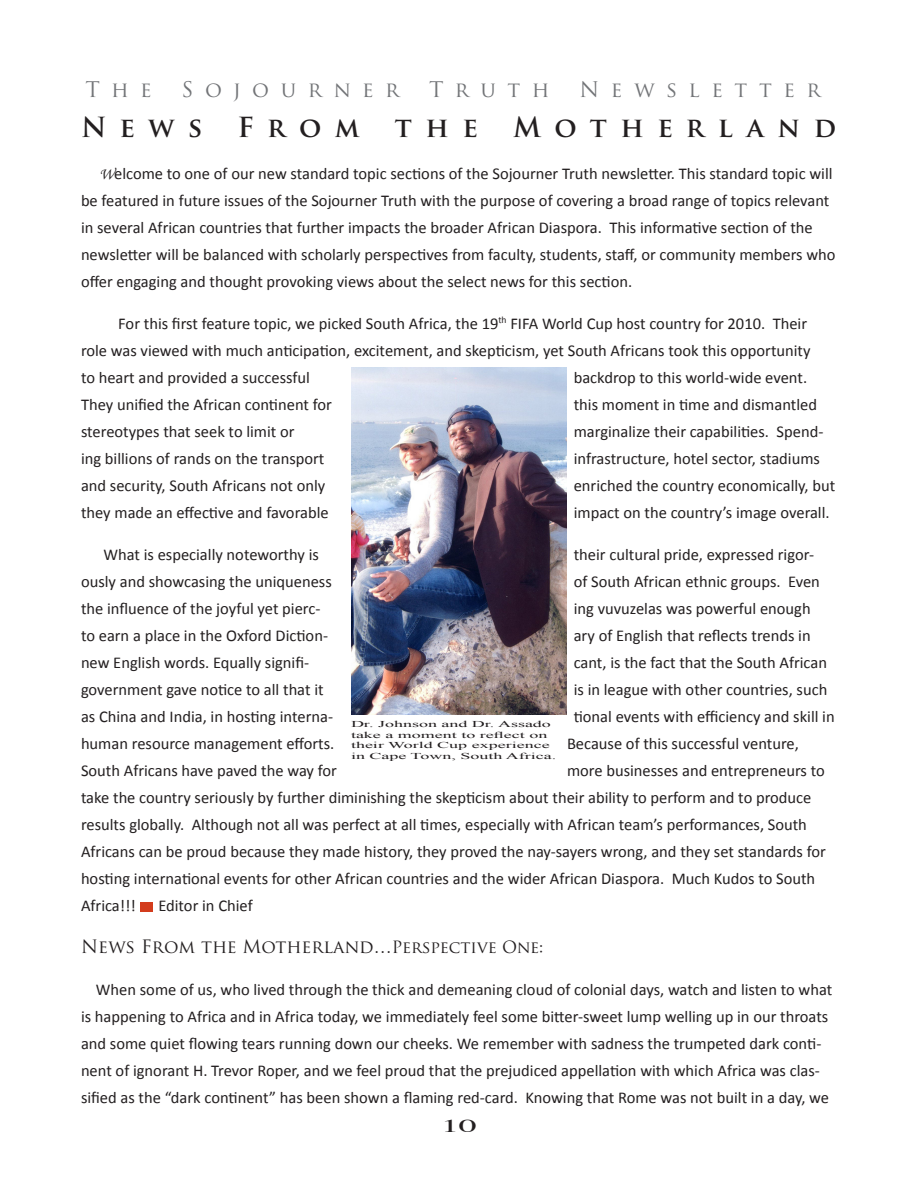
<style>
.page{position:relative;width:918px;height:1188px;background:#fff}
.page>*{position:absolute;margin:0;border:0;box-sizing:border-box;transform-origin:0 0}
.Heading_1{font:700 27px "Trajan Pro";letter-spacing:.5em;color:#231f20}
.t1{font:21px "Trajan Pro";letter-spacing:.55em;color:#727477}
.t2{font:18px "Trajan Pro";color:#231f20}
.t3{font:18px "Times";color:#231f20;scale:2 1}
.t4{font:16.5px/27px "Calibri";color:#231f20}
.t5{font:9px/10.8px "Times New Roman";color:#231f20;scale:2 1}
.s1{font-family:"Monotype Corsiva"}
.s2{font-size:16.5px}
</style>
<div class="page">
<img style="left:351px;top:368px;width:216px;height:346px">
<div style="left:140px;top:902px;width:12px;height:9px;background:#d33c1d"></div>
<p class="t1" style="left:86px;top:76px;width:68px">The</p>
<p class="t1" style="left:182px;top:76px;width:219px">Sojourner</p>
<p class="t1" style="left:429px;top:76px;width:122px">Truth</p>
<p class="t1" style="left:580px;top:76px;width:243px">Newsletter</p>
<p class="Heading_1" style="left:81px;top:110px;width:123px">News</p>
<p class="Heading_1" style="left:238px;top:110px;width:124px">From</p>
<p class="Heading_1" style="left:395px;top:110px;width:85px">the</p>
<p class="Heading_1" style="left:513px;top:110px;width:325px">Motherland</p>
<p class="t4" style="left:81px;top:159px;width:756px;text-indent:19px"><span class="s1">W</span>elcome to one of our new standard topic sections of the Sojourner Truth newsletter. This standard topic will be featured in future issues of the Sojourner Truth with the purpose of covering a broad range of topics relevant in several African countries that further impacts the broader African Diaspora. This informative section of the newsletter will be balanced with scholarly perspectives from faculty, students, staff, or community members who offer engaging and thought provoking views about the select news for this section.</p>
<p class="t4" style="left:81px;top:309px;width:731px;text-indent:37px">For this first feature topic, we picked South Africa, the 19<sup>th</sup> FIFA World Cup host country for 2010. Their role was viewed with much anticipation, excitement, and skepticism, yet South Africans took this opportunity to heart and provided a successful</p>
<p class="t4" style="left:574px;top:363px;width:235px">backdrop to this world-wide event.</p>
<p class="t4" style="left:81px;top:390px;width:252px">They unified the African continent for</p>
<p class="t4" style="left:574px;top:390px;width:245px">this moment in time and dismantled</p>
<p class="t4" style="left:81px;top:417px;width:215px">stereotypes that seek to limit or</p>
<p class="t4" style="left:574px;top:417px;width:251px">marginalize their capabilities. Spend-</p>
<p class="t4" style="left:81px;top:444px;width:245px">ing billions of rands on the transport</p>
<p class="t4" style="left:574px;top:444px;width:248px">infrastructure, hotel sector, stadiums</p>
<p class="t4" style="left:81px;top:471px;width:246px">and security, South Africans not only</p>
<p class="t4" style="left:574px;top:471px;width:263px">enriched the country economically, but</p>
<p class="t4" style="left:81px;top:498px;width:249px">they made an effective and favorable</p>
<p class="t4" style="left:574px;top:498px;width:257px">impact on the country’s image overall.</p>
<p class="t4" style="left:103px;top:540px;width:217px">What is especially noteworthy is</p>
<p class="t4" style="left:574px;top:540px;width:242px">their cultural pride, expressed rigor-</p>
<p class="t4" style="left:81px;top:567px;width:252px">ously and showcasing the uniqueness</p>
<p class="t4" style="left:574px;top:567px;width:248px">of South African ethnic groups. Even</p>
<p class="t4" style="left:81px;top:594px;width:241px">the influence of the joyful yet pierc-</p>
<p class="t4" style="left:574px;top:594px;width:238px">ing vuvuzelas was powerful enough</p>
<p class="t4" style="left:81px;top:621px;width:249px">to earn a place in the Oxford Diction-</p>
<p class="t4" style="left:574px;top:621px;width:238px">ary of English that reflects trends in</p>
<p class="t4" style="left:81px;top:648px;width:230px">new English words. Equally signifi-</p>
<p class="t4" style="left:574px;top:648px;width:255px">cant, is the fact that the South African</p>
<p class="t4" style="left:81px;top:675px;width:244px">government gave notice to all that it</p>
<p class="t4" style="left:574px;top:675px;width:255px">is in league with other countries, such</p>
<p class="t4" style="left:81px;top:702px;width:254px">as China and India, in hosting interna-</p>
<p class="t4" style="left:574px;top:702px;width:262px">tional events with efficiency and skill in</p>
<p class="t4" style="left:81px;top:729px;width:255px">human resource management efforts.</p>
<p class="t4" style="left:567px;top:729px;width:233px">Because of this successful venture,</p>
<p class="t4" style="left:81px;top:756px;width:257px">South Africans have paved the way for</p>
<p class="t5" style="left:351px;top:718px;width:104px">Dr. Johnson and Dr. Assado take a moment to reflect on their World Cup experience in Cape Town, South Africa.</p>
<p class="t4" style="left:81px;top:756px;width:746px;text-indent:486px">more businesses and entrepreneurs to take the country seriously by further diminishing the skepticism about their ability to perform and to produce results globally. Although not all was perfect at all times, especially with African team’s performances, South Africans can be proud because they made history, they proved the nay-sayers wrong, and they set standards for hosting international events for other African countries and the wider African Diaspora. Much Kudos to South Africa!!!</p>
<p class="t4" style="left:158px;top:891px;width:96px">Editor in Chief</p>
<p class="t2" style="left:81px;top:935px;width:464px">News From the Motherland…<span class="s2">Perspective One:</span></p>
<p class="t4" style="left:81px;top:975px;width:753px;text-indent:15px">When some of us, who lived through the thick and demeaning cloud of colonial days, watch and listen to what is happening to Africa and in Africa today, we immediately feel some bitter-sweet lump welling up in our throats and some quiet flowing tears running down our cheeks. We remember with sadness the trumpeted dark conti&shy;nent of ignorant H. Trevor Roper, and we feel proud that the prejudiced appellation with which Africa was clas&shy;sified as the “dark continent” has been shown a flaming red-card. Knowing that Rome was not built in a day, we</p>
<p class="t3" style="left:441px;top:1109px;width:19px">10</p>
</div>
